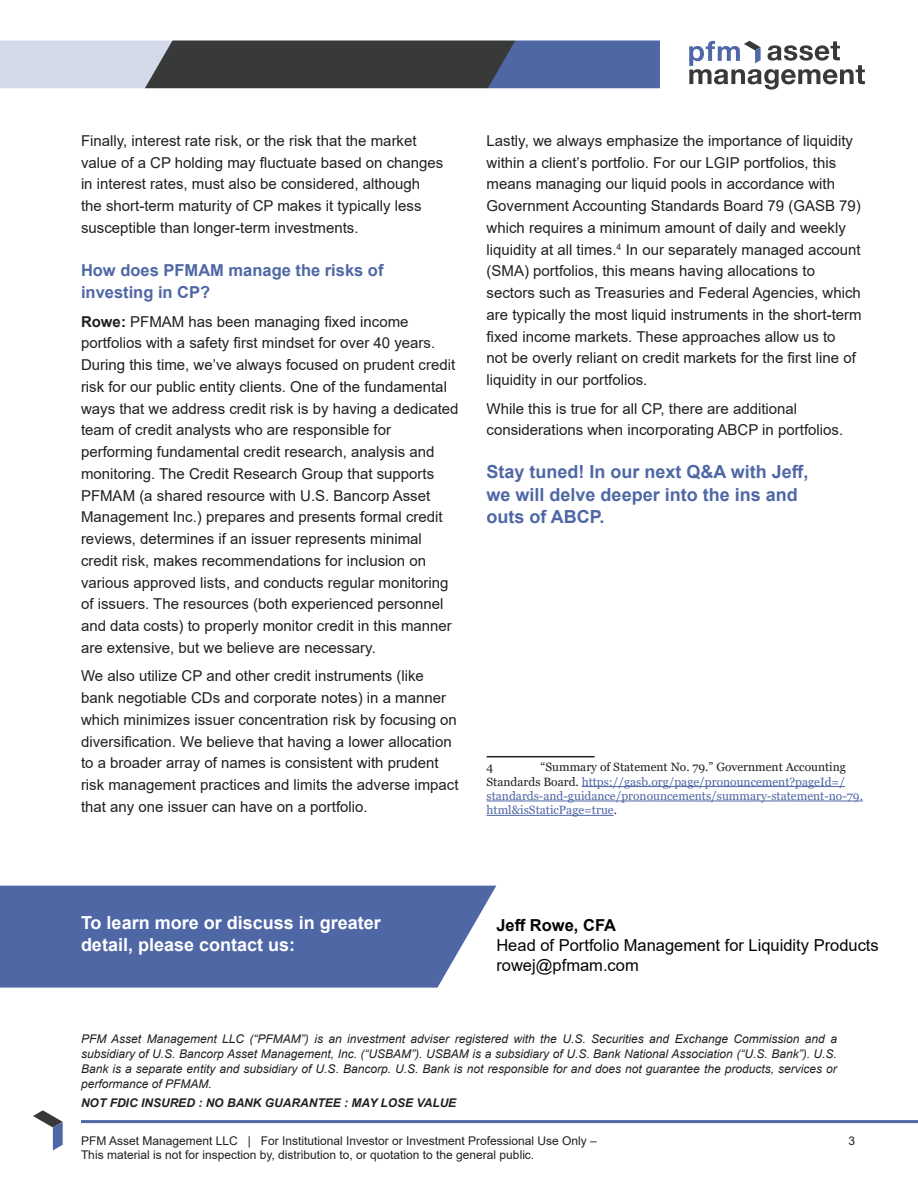
<style>
.page{position:relative;width:918px;height:1188px;background:#fff}
.page>*{position:absolute;margin:0;border:0;box-sizing:border-box;transform-origin:0 0}
.t1{font:700 18px/22.5px "Arial";color:#4f67a5}
.t2{font:700 18px/21.6px "Arial";color:#fff}
.t3{font:16.5px/19.8px "Arial";color:#040503}
.Q_A_Question{font:700 16.5px/22.5px "Arial";color:#4f67a5}
.Body{font:15px/21.8px "Arial";color:#231f20}
.t4{font:italic 12px/15px "Arial";color:#231f20;text-align:justify}
.Footnote{font:12px/14.4px "Georgia";color:#4f67a5}
.t5{font:12px "Arial";color:#231f20}
.t6{font:italic 700 12px "Arial";color:#231f20}
.Footnote-2{font:12px "Georgia";color:#231f20}
.s1{font-weight:700}
.s2{color:#231f20}
</style>
<div class="page">
<svg style="left:689px;top:41px;width:176px;height:49px"></svg>
<div style="left:0;top:886px;width:496px;height:102px;background:#4f67a5"></div>
<svg style="left:0;top:40px;width:660px;height:49px"></svg>
<hr style="left:82px;top:1120px;width:836px;height:3px;background:#4f67a5">
<svg style="left:33px;top:1110px;width:30px;height:40px"></svg>
<hr style="left:487px;top:756px;width:108px;height:1px;background:#231f20">
<hr style="left:582px;top:786px;width:263px;height:1px;background:#4f67a5">
<hr style="left:487px;top:801px;width:376px;height:1px;background:#4f67a5">
<hr style="left:487px;top:815px;width:127px;height:1px;background:#4f67a5">
<p class="Body" style="left:81px;top:130px;width:364px">Finally, interest rate risk, or the risk that the market value of a CP holding may fluctuate based on changes in interest rates, must also be considered, although the short-term maturity of CP makes it typically less susceptible than longer-term investments.</p>
<p class="Q_A_Question" style="left:81px;top:259px;width:304px">How does PFMAM manage the risks of investing in CP?</p>
<p class="Body" style="left:81px;top:310px;width:379px"><span class="s1">Rowe:</span> PFMAM has been managing fixed income portfolios with a safety first mindset for over 40 years.<br>During this time, we’ve always focused on prudent credit risk for our public entity clients. One of the fundamental ways that we address credit risk is by having a dedicated team of credit analysts who are responsible for performing fundamental credit research, analysis and monitoring. The Credit Research Group that supports PFMAM (a shared resource with U.S. Bancorp Asset Management Inc.) prepares and presents formal credit reviews, determines if an issuer represents minimal credit risk, makes recommendations for inclusion on various approved lists, and conducts regular monitoring of issuers. The resources (both experienced personnel and data costs) to properly monitor credit in this manner are extensive, but we believe are necessary.</p>
<p class="Body" style="left:81px;top:665px;width:379px">We also utilize CP and other credit instruments (like bank negotiable CDs and corporate notes) in a manner which minimizes issuer concentration risk by focusing on diversification. We believe that having a lower allocation to a broader array of names is consistent with prudent risk management practices and limits the adverse impact that any one issuer can have on a portfolio.</p>
<p class="Body" style="left:487px;top:130px;width:377px">Lastly, we always emphasize the importance of liquidity within a client’s portfolio. For our LGIP portfolios, this means managing our liquid pools in accordance with Government Accounting Standards Board 79 (GASB 79) which requires a minimum amount of daily and weekly liquidity at all times.<sup>4</sup> In our separately managed account (SMA) portfolios, this means having allocations to sectors such as Treasuries and Federal Agencies, which are typically the most liquid instruments in the short-term fixed income markets. These approaches allow us to<br>not be overly reliant on credit markets for the first line of liquidity in our portfolios.</p>
<p class="Body" style="left:487px;top:397px;width:358px">While this is true for all CP, there are additional considerations when incorporating ABCP in portfolios.</p>
<p class="t1" style="left:487px;top:461px;width:323px">Stay tuned! In our next Q&amp;A with Jeff, we will delve deeper into the ins and outs of ABCP.</p>
<p class="Footnote" style="left:487px;top:760px;width:378px;text-indent:54px"><span class="s2">“Summary of Statement No. 79.” Government Accounting Standards Board.</span> https://gasb.org/page/pronouncement?pageId=/ standards-and-guidance/pronouncements/summary-statement-no-79. html&amp;isStaticPage=true<span class="s2">.</span></p>
<p class="Footnote-2" style="left:487px;top:760px;width:8px">4</p>
<p class="t2" style="left:81px;top:912px;width:301px">To learn more or discuss in greater detail, please contact us:</p>
<p class="t3" style="left:496px;top:916px;width:384px"><span class="s1">Jeff Rowe, CFA<br></span>Head of Portfolio Management for Liquidity Products</p>
<p class="t3" style="left:496px;top:955px;width:144px">rowej@pfmam.com</p>
<p class="t4" style="left:81px;top:1031px;width:758px">PFM Asset Management LLC (“PFMAM”) is an investment adviser registered with the U.S. Securities and Exchange Commission and a subsidiary of U.S. Bancorp Asset Management, Inc. (“USBAM”). USBAM is a subsidiary of U.S. Bank National Association (“U.S. Bank”). U.S.<br>Bank is a separate entity and subsidiary of U.S. Bancorp. U.S. Bank is not responsible for and does not guarantee the products, services or performance of PFMAM.</p>
<p class="t6" style="left:81px;top:1095px;width:377px">NOT FDIC INSURED : NO BANK GUARANTEE : MAY LOSE VALUE</p>
<p class="t5" style="left:81px;top:1132px;width:517px">PFM Asset Management LLC | For Institutional Investor or Investment Professional Use Only –</p>
<p class="t5" style="left:849px;top:1132px;width:8px">3</p>
<p class="t5" style="left:81px;top:1147px;width:455px">This material is not for inspection by, distribution to, or quotation to the general public.</p>
</div>
